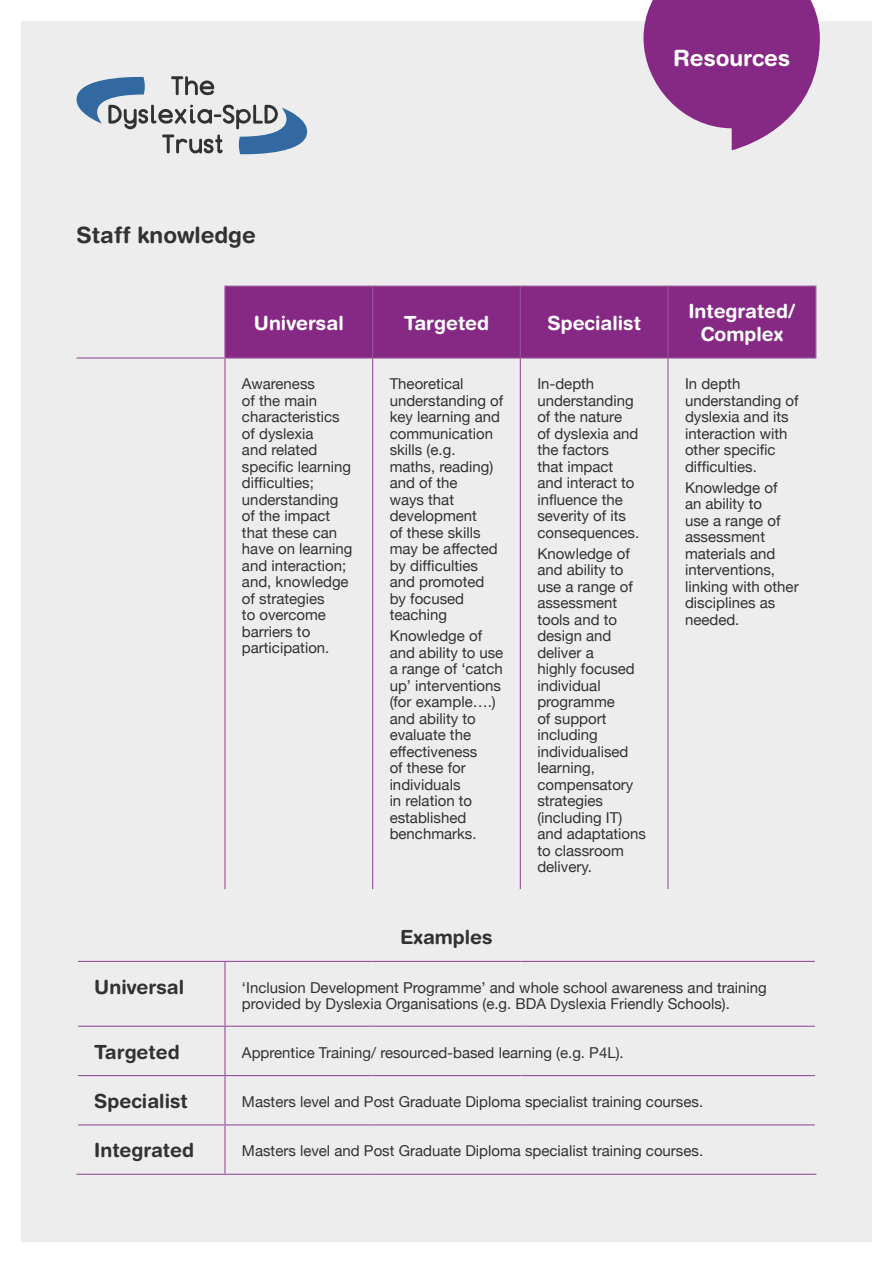
<style>
.page{position:relative;width:893px;height:1263px;background:#fff}
.page>*{position:absolute;margin:0;border:0;box-sizing:border-box;transform-origin:0 0}
.Body_Heading{font:700 22.5px "Helvetica Rounded";color:#313232}
.t1{font:700 22.5px "Helvetica Rounded";color:#fff}
.Table_Header{font:700 19.5px/22.5px "Helvetica Rounded";color:#fff;text-align:center}
.Table_Body{font:700 19.5px "Helvetica Rounded";color:#313232}
.Body_Heading-2{font:700 19.5px "Helvetica Rounded";color:#313232}
.Table_Body-2{font:15px/16.5px "Helvetica Neue";color:#313232}
</style>
<div class="page">
<div style="left:21px;top:21px;width:851px;height:1221px;background:#ededed"></div>
<svg style="left:76px;top:76px;width:232px;height:79px"></svg>
<svg style="left:643px;top:0;width:177px;height:150px"></svg>
<div style="left:226px;top:287px;width:589px;height:70px;background:#852985"></div>
<hr style="left:815px;top:287px;width:1px;height:70px;background:#975398">
<hr style="left:78px;top:961px;width:147px;height:1px;background:#975398">
<hr style="left:225px;top:961px;width:148px;height:1px;background:#975398">
<hr style="left:224px;top:962px;width:2px;height:64px;background:#975398">
<hr style="left:373px;top:961px;width:147px;height:1px;background:#975398">
<hr style="left:520px;top:961px;width:148px;height:1px;background:#975398">
<hr style="left:668px;top:961px;width:147px;height:1px;background:#975398">
<hr style="left:78px;top:1026px;width:147px;height:1px;background:#975398">
<hr style="left:225px;top:1026px;width:148px;height:1px;background:#975398">
<hr style="left:224px;top:1027px;width:2px;height:48px;background:#975398">
<hr style="left:373px;top:1026px;width:147px;height:1px;background:#975398">
<hr style="left:520px;top:1026px;width:148px;height:1px;background:#975398">
<hr style="left:668px;top:1026px;width:147px;height:1px;background:#975398">
<hr style="left:78px;top:1075px;width:147px;height:1px;background:#975398">
<hr style="left:225px;top:1075px;width:148px;height:1px;background:#975398">
<hr style="left:224px;top:1076px;width:2px;height:48px;background:#975398">
<hr style="left:373px;top:1075px;width:147px;height:1px;background:#975398">
<hr style="left:520px;top:1075px;width:148px;height:1px;background:#975398">
<hr style="left:668px;top:1075px;width:147px;height:1px;background:#975398">
<hr style="left:78px;top:1124px;width:147px;height:1px;background:#975398">
<hr style="left:225px;top:1124px;width:148px;height:1px;background:#975398">
<hr style="left:224px;top:1125px;width:2px;height:49px;background:#975398">
<hr style="left:373px;top:1124px;width:147px;height:1px;background:#975398">
<hr style="left:520px;top:1124px;width:148px;height:1px;background:#975398">
<hr style="left:668px;top:1124px;width:147px;height:1px;background:#975398">
<hr style="left:77px;top:1174px;width:148px;height:1px;background:#975398">
<hr style="left:225px;top:1174px;width:148px;height:1px;background:#975398">
<hr style="left:373px;top:1174px;width:147px;height:1px;background:#975398">
<hr style="left:520px;top:1174px;width:148px;height:1px;background:#975398">
<hr style="left:668px;top:1174px;width:148px;height:1px;background:#975398">
<hr style="left:224px;top:359px;width:2px;height:530px;background:#975398">
<hr style="left:372px;top:359px;width:1px;height:530px;background:#975398">
<hr style="left:520px;top:359px;width:1px;height:530px;background:#975398">
<hr style="left:667px;top:359px;width:2px;height:530px;background:#975398">
<hr style="left:224px;top:286px;width:149px;height:1px;background:#975398">
<hr style="left:224px;top:287px;width:2px;height:70px;background:#975398">
<hr style="left:373px;top:286px;width:147px;height:1px;background:#975398">
<hr style="left:372px;top:287px;width:1px;height:70px;background:#975398">
<hr style="left:520px;top:286px;width:148px;height:1px;background:#975398">
<hr style="left:520px;top:287px;width:1px;height:70px;background:#975398">
<hr style="left:668px;top:286px;width:148px;height:1px;background:#975398">
<hr style="left:667px;top:287px;width:2px;height:70px;background:#975398">
<hr style="left:77px;top:357px;width:148px;height:2px;background:#975398">
<hr style="left:225px;top:357px;width:148px;height:2px;background:#975398">
<hr style="left:373px;top:357px;width:147px;height:2px;background:#975398">
<hr style="left:520px;top:357px;width:148px;height:2px;background:#975398">
<hr style="left:668px;top:357px;width:148px;height:2px;background:#975398">
<p class="Body_Heading" style="left:77px;top:221px;width:181px">Staff knowledge</p>
<h1 class="t1" style="left:673px;top:44px;width:118px">Resources</h1>
<p class="Table_Header" style="left:254px;top:311px;width:91px">Universal</p>
<p class="Table_Header" style="left:404px;top:311px;width:87px">Targeted</p>
<p class="Table_Header" style="left:547px;top:311px;width:95px">Specialist</p>
<p class="Table_Header" style="left:688px;top:300px;width:108px">Integrated/<br>Complex</p>
<p class="Table_Body-2" style="left:242px;top:375px;width:112px">Awareness<br>of the main characteristics of dyslexia<br>and related specific learning difficulties; understanding of the impact that these can have on learning and interaction; and, knowledge of strategies<br>to overcome barriers to participation.</p>
<p class="Table_Body-2" style="left:390px;top:375px;width:115px">Theoretical understanding of key learning and communication skills (e.g. maths, reading) and of the<br>ways that development<br>of these skills may be affected by difficulties and promoted by focused teaching</p>
<p class="Table_Body-2" style="left:537px;top:375px;width:103px">In-depth understanding of the nature<br>of dyslexia and the factors<br>that impact and interact to influence the severity of its consequences.</p>
<p class="Table_Body-2" style="left:537px;top:545px;width:110px">Knowledge of and ability to use a range of assessment tools and to design and deliver a<br>highly focused individual programme<br>of support including individualised learning, compensatory strategies (including IT) and adaptations to classroom delivery.</p>
<p class="Table_Body-2" style="left:685px;top:375px;width:115px">In depth understanding of dyslexia and its interaction with other specific difficulties.</p>
<p class="Table_Body-2" style="left:685px;top:479px;width:115px">Knowledge of<br>an ability to<br>use a range of assessment materials and interventions, linking with other disciplines as needed.</p>
<p class="Table_Body-2" style="left:390px;top:627px;width:115px">Knowledge of and ability to use a range of ‘catch up’ interventions (for example….) and ability to evaluate the effectiveness<br>of these for individuals<br>in relation to established benchmarks.</p>
<p class="Body_Heading-2" style="left:400px;top:926px;width:94px">Examples</p>
<p class="Table_Body" style="left:94px;top:975px;width:91px">Universal</p>
<p class="Table_Body-2" style="left:242px;top:979px;width:526px">‘Inclusion Development Programme’ and whole school awareness and training provided by Dyslexia Organisations (e.g. BDA Dyslexia Friendly Schools).</p>
<p class="Table_Body" style="left:94px;top:1040px;width:87px">Targeted</p>
<p class="Table_Body-2" style="left:242px;top:1044px;width:383px">Apprentice Training/ resourced-based learning (e.g. P4L).</p>
<p class="Table_Body" style="left:94px;top:1089px;width:95px">Specialist</p>
<p class="Table_Body-2" style="left:242px;top:1093px;width:463px">Masters level and Post Graduate Diploma specialist training courses.</p>
<p class="Table_Body" style="left:94px;top:1138px;width:101px">Integrated</p>
<p class="Table_Body-2" style="left:242px;top:1142px;width:463px">Masters level and Post Graduate Diploma specialist training courses.</p>
</div>
